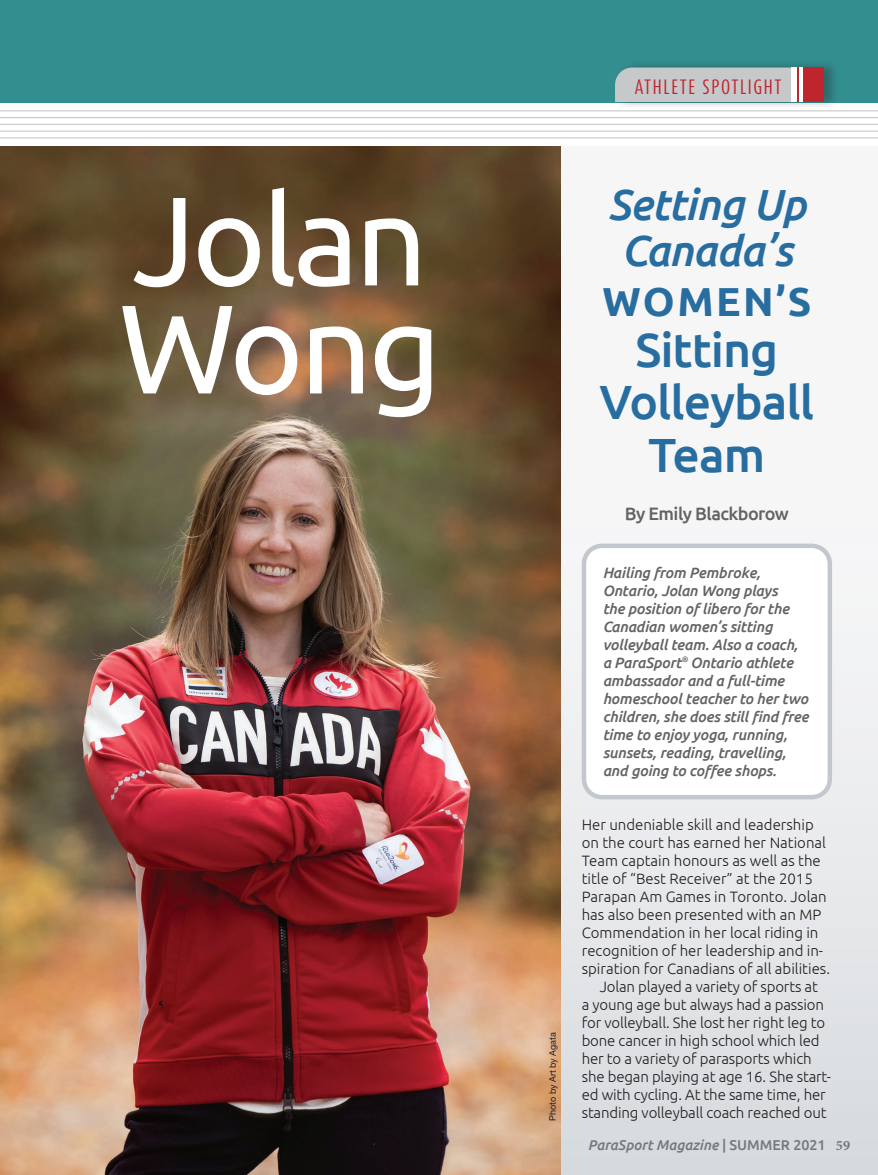
<style>
.page{position:relative;width:878px;height:1175px;background:#fff}
.page>*{position:absolute;margin:0;border:0;box-sizing:border-box;transform-origin:0 0}
.t1{font:126px/108px "Ubuntu";letter-spacing:-.03em;color:#fff}
.t2{font:500 48px/52.5px "Ubuntu";letter-spacing:-.02em;color:#276da0;text-align:center}
.t3{font:italic 500 43.5px/46.5px "Ubuntu";letter-spacing:-.02em;color:#276da0;text-align:center}
.t4{font:700 40.5px "Ubuntu";letter-spacing:.06em;color:#276da0}
.t5{font:500 18px "Ubuntu";letter-spacing:-.03em;color:#636366}
.t6{font:17.25px "Dax Compact Pro";letter-spacing:.09em;color:#bf252d}
.t7{font:300 15px/18px "Ubuntu";color:#231f20}
.t8{font:italic 500 15px/18px "Ubuntu";letter-spacing:-.01em;color:#636366}
.t9{font:italic 500 14.25px "Ubuntu";color:#76787b}
.t10{font:9px "Helvetica Neue LT Std";color:#231f20}
.s1{font-style:normal}
.s2{font-family:"Minion Pro";font-weight:700;font-style:normal}
</style>
<div class="page">
<div style="left:0;top:146px;width:878px;height:1028px;background:linear-gradient(to bottom,#fcfafa,#dcdee1)"></div>
<div style="left:0;top:0;width:878px;height:102px;background:#338e8f"></div>
<hr style="left:0;top:110px;width:878px;height:1px;background:#c7c8ca">
<hr style="left:0;top:117px;width:878px;height:1px;background:#c7c8ca">
<hr style="left:0;top:124px;width:878px;height:1px;background:#c7c8ca">
<hr style="left:0;top:130px;width:878px;height:2px;background:#c7c8ca">
<hr style="left:0;top:137px;width:878px;height:1px;background:#c7c8ca">
<div style="left:614px;top:59px;width:225px;height:51px;background:#231f20;opacity:.35"></div>
<div style="left:615px;top:68px;width:175px;height:34px;background:#c7c8ca"></div>
<div style="left:791px;top:68px;width:33px;height:34px;background:#bf252d"></div>
<div style="left:790px;top:68px;width:6px;height:34px;background:#fff"></div>
<svg style="left:799px;top:68px;width:3px;height:34px"></svg>
<div style="left:584px;top:546px;width:245px;height:251px;background:#fff;border-radius:18px"></div>
<div style="left:581px;top:543px;width:251px;height:256px;border:4px solid #c4c8ce;border-radius:18px"></div>
<img style="left:0;top:146px;width:560px;height:1028px">
<p class="t6" style="left:635px;top:75px;width:148px">ATHLETE SPOTLIGHT</p>
<p class="t1" style="left:119px;top:183px;width:324px">Jolan<br>Wong</p>
<p class="t3" style="left:607px;top:180px;width:200px">Setting Up<br>Canada’s</p>
<p class="t4" style="left:602px;top:277px;width:210px">WOMEN’S</p>
<p class="t2" style="left:599px;top:322px;width:216px">Sitting<br>Volleyball<br>Team</p>
<p class="t5" style="left:624px;top:502px;width:166px">By Emily Blackborow</p>
<p class="t10" style="left:547px;top:1120px;width:90px;rotate:-90deg">Photo by Art by Agata</p>
<p class="t8" style="left:602px;top:563px;width:207px">Hailing from Pembroke,<br>Ontario, Jolan Wong plays<br>the position of libero for the<br>Canadian women’s sitting volleyball team. Also a coach, a ParaSport<sup>®</sup> Ontario athlete ambassador and a full-time homeschool teacher to her two children, she does still find free time to enjoy yoga, running, sunsets, reading, travelling, and going to coffee shops.</p>
<p class="t7" style="left:581px;top:815px;width:250px">Her undeniable skill and leadership on the court has earned her National Team captain honours as well as the title of “Best Receiver” at the 2015<br>Parapan Am Games in Toronto. Jolan has also been presented with an MP Commendation in her local riding in recognition of her leadership and in&shy;spiration for Canadians of all abilities.</p>
<p class="t7" style="left:581px;top:977px;width:251px;text-indent:18px">Jolan played a variety of sports at<br>a young age but always had a passion for volleyball. She lost her right leg to bone cancer in high school which led her to a variety of parasports which she began playing at age 16. She start&shy;ed with cycling. At the same time, her standing volleyball coach reached out</p>
<p class="t9" style="left:587px;top:1136px;width:264px">ParaSport Magazine <span class="s1">| SUMMER 2021</span> <span class="s2">59</span></p>
</div>
